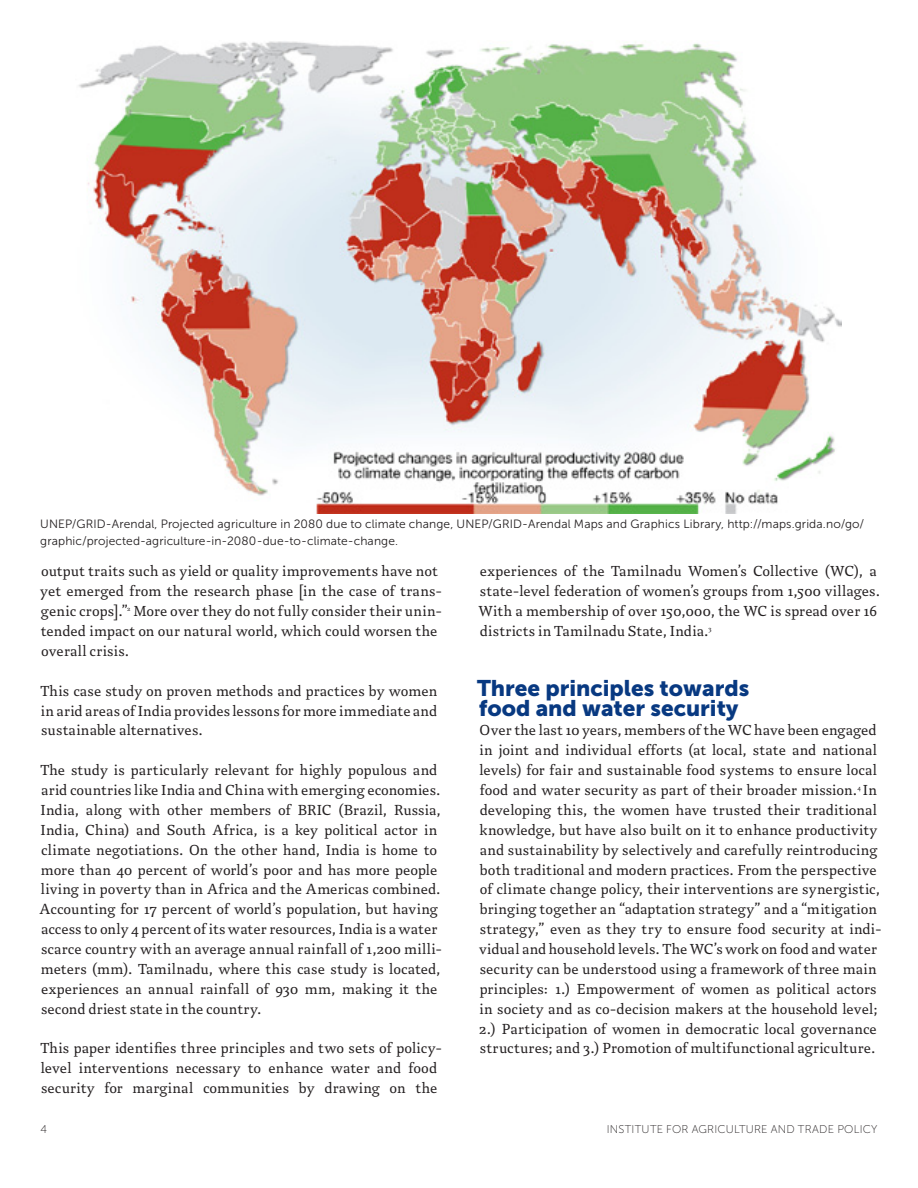
<style>
.page{position:relative;width:918px;height:1188px;background:#fff}
.page>*{position:absolute;margin:0;border:0;box-sizing:border-box;transform-origin:0 0}
.Heading_3{font:22.5px/19.8px "Museo Sans 900";color:#083981}
.t1{font:15.75px/19.8px "Mokka";letter-spacing:.01em;color:#231f20}
.Caption_credit{font:12px/16.5px "Museo Sans 300";letter-spacing:.01em;color:#231f20}
.Page_numbers{font:11.25px "Museo Sans 100";letter-spacing:.02em;color:#231f20}
.t2{font:7.05px "Mokka";color:#231f20}
</style>
<div class="page">
<img style="left:78px;top:41px;width:764px;height:473px">
<p class="Caption_credit" style="left:40px;top:516px;width:826px">UNEP/GRID-Arendal, Projected agriculture in 2080 due to climate change, UNEP/GRID-Arendal Maps and Graphics Library, http://maps.grida.no/go/ graphic/projected-agriculture-in-2080-due-to-climate-change.</p>
<p class="t1" style="left:40px;top:562px;width:404px">output traits such as yield or quality improvements have not yet emerged from the research phase [in the case of trans&shy;genic crops].” More over they do not fully consider their unin-</p>
<p class="t2" style="left:127px;top:604px;width:5px">2</p>
<p class="t1" style="left:41px;top:621px;width:398px">tended impact on our natural world, which could worsen the overall crisis.</p>
<p class="t1" style="left:40px;top:681px;width:399px;text-align:justify">This case study on proven methods and practices by women in arid areas of India provides lessons for more immediate and sustainable alternatives.</p>
<p class="t1" style="left:40px;top:761px;width:405px">The study is particularly relevant for highly populous and arid countries like India and China with emerging economies.<br>India, along with other members of BRIC (Brazil, Russia, India, China) and South Africa, is a key political actor in climate negotiations. On the other hand, India is home to more than 40 percent of world’s poor and has more people living in poverty than in Africa and the Americas combined.<br>Accounting for 17 percent of world’s population, but having access to only 4 percent of its water resources, India is a water scarce country with an average annual rainfall of 1,200 milli&shy;meters (mm). Tamilnadu, where this case study is located, experiences an annual rainfall of 930 mm, making it the second driest state in the country.</p>
<p class="t1" style="left:40px;top:1039px;width:404px">This paper identifies three principles and two sets of policy&shy;level interventions necessary to enhance water and food security for marginal communities by drawing on the</p>
<p class="t1" style="left:479px;top:562px;width:403px">experiences of the Tamilnadu Women’s Collective (WC), a state-level federation of women’s groups from 1,500 villages.<br>With a membership of over 150,000, the WC is spread over 16 districts in Tamilnadu State, India.</p>
<p class="t2" style="left:709px;top:624px;width:5px">3</p>
<p class="Heading_3" style="left:477px;top:678px;width:274px">Three principles towards food and water security</p>
<p class="t1" style="left:480px;top:721px;width:399px;text-align:justify">Over the last 10 years, members of the WC have been engaged in joint and individual efforts (at local, state and national levels) for fair and sustainable food systems to ensure local food and water security as part of their broader mission. In</p>
<p class="t2" style="left:858px;top:783px;width:5px">4</p>
<p class="t1" style="left:479px;top:800px;width:405px">developing this, the women have trusted their traditional knowledge, but have also built on it to enhance productivity and sustainability by selectively and carefully reintroducing both traditional and modern practices. From the perspective of climate change policy, their interventions are synergistic, bringing together an “adaptation strategy” and a “mitigation strategy,” even as they try to ensure food security at indi&shy;vidual and household levels. The WC’s work on food and water security can be understood using a framework of three main principles: 1.) Empowerment of women as political actors in society and as co-decision makers at the household level; 2.) Participation of women in democratic local governance structures; and 3.) Promotion of multifunctional agriculture.</p>
<p class="Page_numbers" style="left:40px;top:1123px;width:8px">4</p>
<p class="Page_numbers" style="left:607px;top:1123px;width:272px">INSTITUTE FOR AGRICULTURE AND TRADE POLICY</p>
</div>
